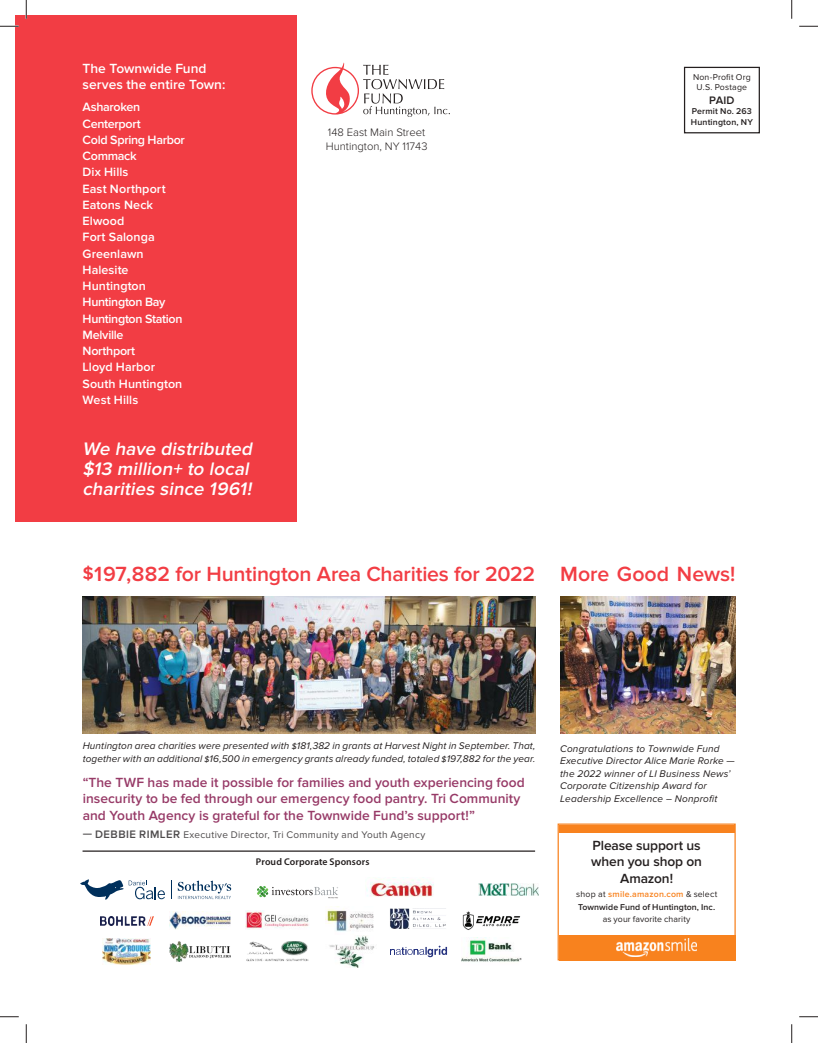
<style>
.page{position:relative;width:818px;height:1043px;background:#fff}
.page>*{position:absolute;margin:0;border:0;box-sizing:border-box;transform-origin:0 0}
.t1{font:600 21.25px "Proxima Nova";letter-spacing:-.01em;color:#f23d44}
.t2{font:italic 600 18.75px/20px "Proxima Nova";color:#fff}
.t3{font:600 13.75px/16.9px "Proxima Nova";color:#973a67}
.t4{font:600 13.75px/16.2px "Proxima Nova";color:#fff}
.t5{font:600 13.75px/16.2px "Proxima Nova";letter-spacing:-.01em;color:#241f1f;text-align:center}
.t6{font:600 12.5px/16.2px "Proxima Nova";color:#fff}
.t7{font:300 11.25px/13.5px "Proxima Nova";color:#241f1f}
.t8{font:600 11.25px "Proxima Nova";color:#241f1f}
.t9{font:italic 10px/12.5px "Proxima Nova";letter-spacing:.015em;color:#241f1f}
.t10{font:10px "Proxima Nova";letter-spacing:.025em;color:#4e4b4c}
.t11{font:600 9.75px "Myriad Pro";letter-spacing:.01em;color:#241f1f}
.t12{font:600 8.75px/10.5px "Proxima Nova";letter-spacing:.015em;color:#241f1f}
.t13{font:8.75px/10.5px "Proxima Nova";letter-spacing:.015em;color:#241f1f;text-align:center}
.s1{font-size:21.38px}
.s2{font-weight:600;font-size:11.25px}
.s3{font-weight:400}
.s4{color:#f8821e}
</style>
<div class="page">
<div style="left:15px;top:15px;width:281px;height:506px;background:#f23d44"></div>
<svg style="left:311px;top:63px;width:139px;height:54px"></svg>
<div style="left:684px;top:67px;width:75px;height:66px;border:1px solid #241f1f"></div>
<img style="left:83px;top:596px;width:452px;height:137px">
<img style="left:560px;top:596px;width:175px;height:137px">
<div style="left:557px;top:823px;width:178px;height:137px;border:1px solid #f8821e"></div>
<div style="left:558px;top:934px;width:177px;height:26px;background:#f8821e"></div>
<img style="left:616px;top:938px;width:80px;height:18px">
<div style="left:558px;top:824px;width:176px;height:8px;background:#f8821e"></div>
<svg style="left:171px;top:880px;width:1px;height:19px"></svg>
<svg style="left:80px;top:879px;width:85px;height:20px"></svg>
<svg style="left:178px;top:880px;width:53px;height:19px"></svg>
<img style="left:478px;top:883px;width:61px;height:12px">
<img style="left:366px;top:877px;width:68px;height:20px">
<svg style="left:257px;top:886px;width:81px;height:12px"></svg>
<svg style="left:390px;top:945px;width:57px;height:12px"></svg>
<img style="left:246px;top:941px;width:62px;height:20px">
<img style="left:461px;top:937px;width:61px;height:25px">
<img style="left:169px;top:941px;width:61px;height:20px">
<img style="left:325px;top:906px;width:50px;height:62px">
<img style="left:103px;top:938px;width:48px;height:26px">
<img style="left:390px;top:908px;width:56px;height:21px">
<img style="left:462px;top:911px;width:59px;height:19px">
<img style="left:100px;top:916px;width:53px;height:9px">
<img style="left:245px;top:910px;width:64px;height:19px">
<img style="left:169px;top:912px;width:62px;height:17px">
<hr style="left:82px;top:850px;width:453px;height:1px;background:#241f1f">
<svg style="left:0;top:25px;width:19px;height:2px"></svg>
<svg style="left:799px;top:25px;width:19px;height:2px"></svg>
<svg style="left:0;top:1016px;width:19px;height:1px"></svg>
<svg style="left:799px;top:1016px;width:19px;height:1px"></svg>
<svg style="left:25px;top:0;width:2px;height:19px"></svg>
<svg style="left:25px;top:1024px;width:2px;height:18px"></svg>
<svg style="left:791px;top:0;width:1px;height:19px"></svg>
<svg style="left:791px;top:1024px;width:1px;height:18px"></svg>
<h3 class="t4" style="left:82px;top:61px;width:144px">The Townwide Fund serves the entire Town:</h3>
<p class="t6" style="left:82px;top:99px;width:104px">Asharoken<br>Centerport<br>Cold Spring Harbor<br>Commack<br>Dix Hills<br>East Northport<br>Eatons Neck<br>Elwood<br>Fort Salonga<br>Greenlawn<br>Halesite<br>Huntington<br>Huntington Bay<br>Huntington Station<br>Melville<br>Northport<br>Lloyd Harbor<br>South Huntington<br>West Hills</p>
<h2 class="t2" style="left:82px;top:439px;width:175px">We have distributed $13 million+ to local charities since 1961!</h2>
<p class="t7" style="left:326px;top:126px;width:103px">148 East Main Street<br>Huntington, NY 11743</p>
<p class="t13" style="left:693px;top:72px;width:59px">Non-Profit Org<br>U.S. Postage</p>
<p class="t8" style="left:709px;top:94px;width:27px">PAID</p>
<p class="t12" style="left:690px;top:106px;width:64px">Permit No. 263<br>Huntington, NY</p>
<h1 class="t1" style="left:83px;top:561px;width:654px">$197,882 for Huntington Area Charities for <span class="s1">2022 More Good News!</span></h1>
<p class="t9" style="left:83px;top:740px;width:454px">Huntington area charities were presented with $181,382 in grants at Harvest Night in September. That, together with an additional $16,500 in emergency grants already funded, totaled $197,882 for the year.</p>
<h3 class="t3" style="left:83px;top:773px;width:443px">“The TWF has made it possible for families and youth experiencing food insecurity to be fed through our emergency food pantry. Tri Community and Youth Agency is grateful for the Townwide Fund’s support!”</h3>
<p class="t10" style="left:83px;top:828px;width:344px"><span class="s2">— DEBBIE RIMLER</span> Executive Director, Tri Community and Youth Agency</p>
<p class="t11" style="left:256px;top:855px;width:115px">Proud Corporate Sponsors</p>
<p class="t9" style="left:560px;top:742px;width:176px">Congratulations to Townwide Fund Executive Director Alice Marie Rorke — the 2022 winner of LI Business News’ Corporate Citizenship Award for Leadership Excellence – Nonprofit</p>
<h3 class="t5" style="left:591px;top:837px;width:112px">Please support us when you shop on<br>Amazon!</h3>
<p class="t12" style="left:576px;top:888px;width:143px;line-height:12.5px"><span class="s3">shop at</span> <span class="s4">smile.amazon.com</span> <span class="s3">&amp; select<br></span>Townwide Fund of Huntington, Inc.</p>
<p class="t13" style="left:602px;top:914px;width:89px">as your favorite charity</p>
</div>
